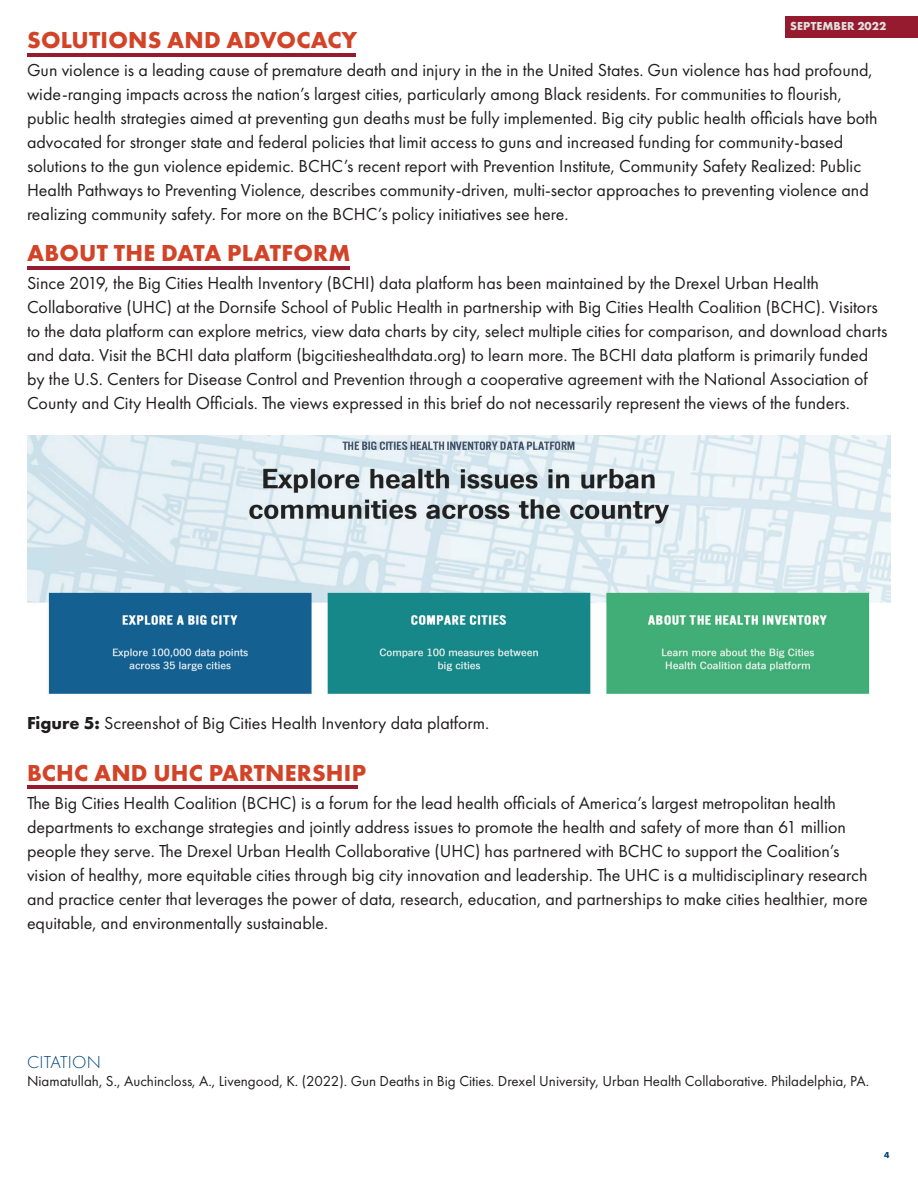
<style>
.page{position:relative;width:918px;height:1188px;background:#fff}
.page>*{position:absolute;margin:0;border:0;box-sizing:border-box;transform-origin:0 0}
.t1{font:700 24px "Futura PT";letter-spacing:.01em;color:#d24328}
.t2{font:18px/24px "Futura PT";color:#201d1e}
.t3{font:300 18px "Futura PT";letter-spacing:.01em;color:#01427c}
.t4{font:15px "Futura PT";color:#201d1e}
.t5{font:700 12px "Futura PT";letter-spacing:.01em;color:#e0e1df}
.t6{font:700 9px "Futura PT";color:#01427c}
.s1{font-weight:700}
</style>
<div class="page">
<div style="left:785px;top:16px;width:133px;height:22px;background:#971b2f"></div>
<hr style="left:27px;top:53px;width:328px;height:3px;background:#971b2f">
<hr style="left:27px;top:785px;width:331px;height:4px;background:#971b2f">
<img style="left:27px;top:435px;width:864px;height:259px">
<hr style="left:27px;top:266px;width:322px;height:3px;background:#971b2f">
<p class="t5" style="left:790px;top:19px;width:98px">SEPTEMBER 2022</p>
<p class="t2" style="left:27px;top:58px;width:852px">Gun violence is a leading cause of premature death and injury in the in the United States. Gun violence has had profound, wide-ranging impacts across the nation’s largest cities, particularly among Black residents. For communities to flourish, public health strategies aimed at preventing gun deaths must be fully implemented. Big city public health officials have both advocated for stronger state and federal policies that limit access to guns and increased funding for community-based solutions to the gun violence epidemic. BCHC’s recent report with Prevention Institute, Community Safety Realized: Public Health Pathways to Preventing Violence, describes community-driven, multi-sector approaches to preventing violence and realizing community safety. For more on the BCHC’s policy initiatives see here.</p>
<h1 class="t1" style="left:27px;top:25px;width:332px">SOLUTIONS AND ADVOCACY</h1>
<h1 class="t1" style="left:27px;top:238px;width:325px">ABOUT THE DATA PLATFORM</h1>
<p class="t2" style="left:27px;top:271px;width:862px">Since 2019, the Big Cities Health Inventory (BCHI) data platform has been maintained by the Drexel Urban Health Collaborative (UHC) at the Dornsife School of Public Health in partnership with Big Cities Health Coalition (BCHC). Visitors to the data platform can explore metrics, view data charts by city, select multiple cities for comparison, and download charts and data. Visit the BCHI data platform (bigcitieshealthdata.org) to learn more. The BCHI data platform is primarily funded by the U.S. Centers for Disease Control and Prevention through a cooperative agreement with the National Association of County and City Health Officials. The views expressed in this brief do not necessarily represent the views of the funders.</p>
<p class="t2" style="left:27px;top:711px;width:464px"><span class="s1">Figure 5:</span> Screenshot of Big Cities Health Inventory data platform.</p>
<h1 class="t1" style="left:27px;top:757px;width:340px">BCHC AND UHC PARTNERSHIP</h1>
<p class="t2" style="left:27px;top:791px;width:842px">The Big Cities Health Coalition (BCHC) is a forum for the lead health officials of America’s largest metropolitan health departments to exchange strategies and jointly address issues to promote the health and safety of more than 61 million people they serve. The Drexel Urban Health Collaborative (UHC) has partnered with BCHC to support the Coalition’s vision of healthy, more equitable cities through big city innovation and leadership. The UHC is a multidisciplinary research and practice center that leverages the power of data, research, education, and partnerships to make cities healthier, more equitable, and environmentally sustainable.</p>
<p class="t3" style="left:27px;top:1052px;width:75px">CITATION</p>
<p class="t4" style="left:27px;top:1072px;width:844px">Niamatullah, S., Auchincloss, A., Livengood, K. (2022). Gun Deaths in Big Cities. Drexel University, Urban Health Collaborative. Philadelphia, PA.</p>
<p class="t6" style="left:884px;top:1149px;width:7px">4</p>
</div>
